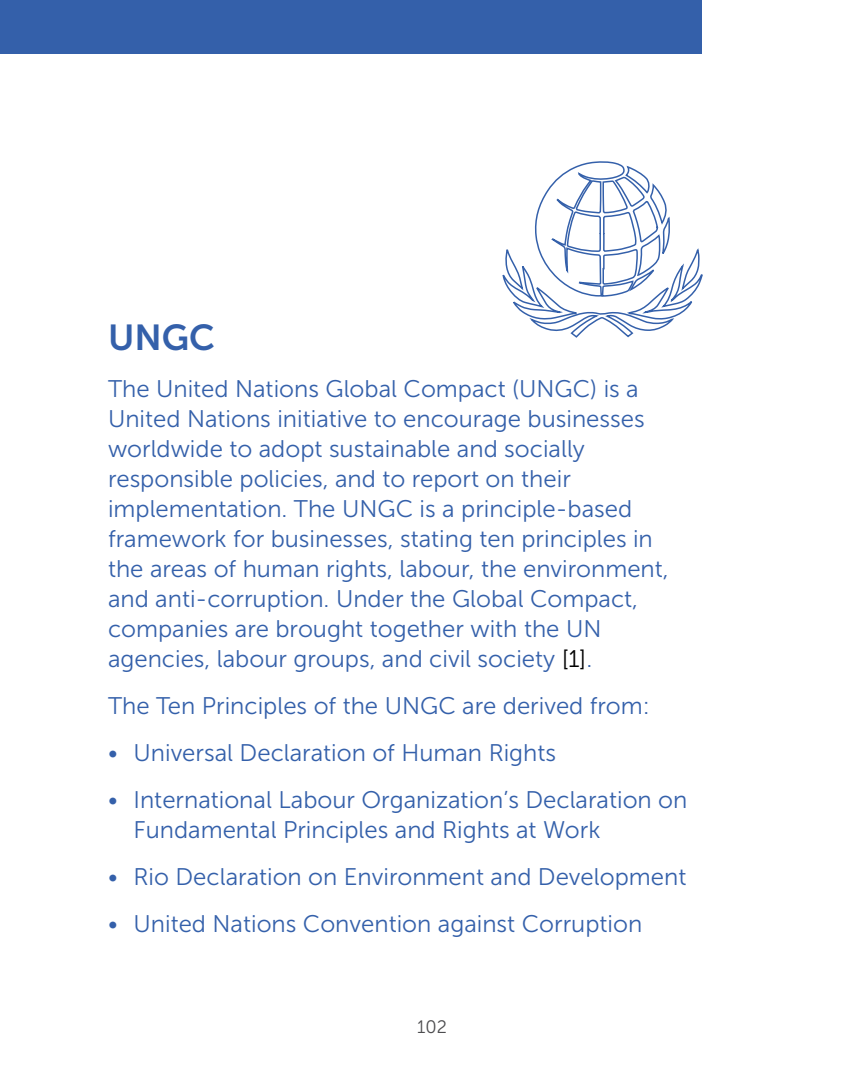
<style>
.page{position:relative;width:864px;height:1080px;background:#fff}
.page>*{position:absolute;margin:0;border:0;box-sizing:border-box;transform-origin:0 0}
.t1{font:36px "Museo Sans 700";color:#3460aa}
.t2{font:24px/30px "Museo Sans 300";color:#3460aa}
.t3{font:18px "Museo Sans 300";color:#4d4d4f}
.s1{color:#000}
</style>
<div class="page">
<div style="left:0;top:0;width:702px;height:54px;background:#3460aa"></div>
<svg style="left:502px;top:161px;width:201px;height:177px"></svg>
<h1 class="t1" style="left:108px;top:318px;width:108px">UNGC</h1>
<p class="t2" style="left:108px;top:374px;width:562px">The United Nations Global Compact (UNGC) is a United Nations initiative to encourage businesses worldwide to adopt sustainable and socially responsible policies, and to report on their implementation. The UNGC is a principle-based framework for businesses, stating ten principles in the areas of human rights, labour, the environment, and anti-corruption. Under the Global Compact, companies are brought together with the UN agencies, labour groups, and civil society <span class="s1">[1]</span>.</p>
<p class="t2" style="left:108px;top:691px;width:543px">The Ten Principles of the UNGC are derived from:</p>
<p class="t2" style="left:108px;top:738px;width:450px">• Universal Declaration of Human Rights</p>
<p class="t2" style="left:134px;top:785px;width:555px;text-indent:-26px">• International Labour Organization’s Declaration on<br>Fundamental Principles and Rights at Work</p>
<p class="t2" style="left:108px;top:862px;width:580px">• Rio Declaration on Environment and Development</p>
<p class="t2" style="left:108px;top:909px;width:536px">• United Nations Convention against Corruption</p>
<p class="t3" style="left:417px;top:1017px;width:31px">102</p>
</div>
